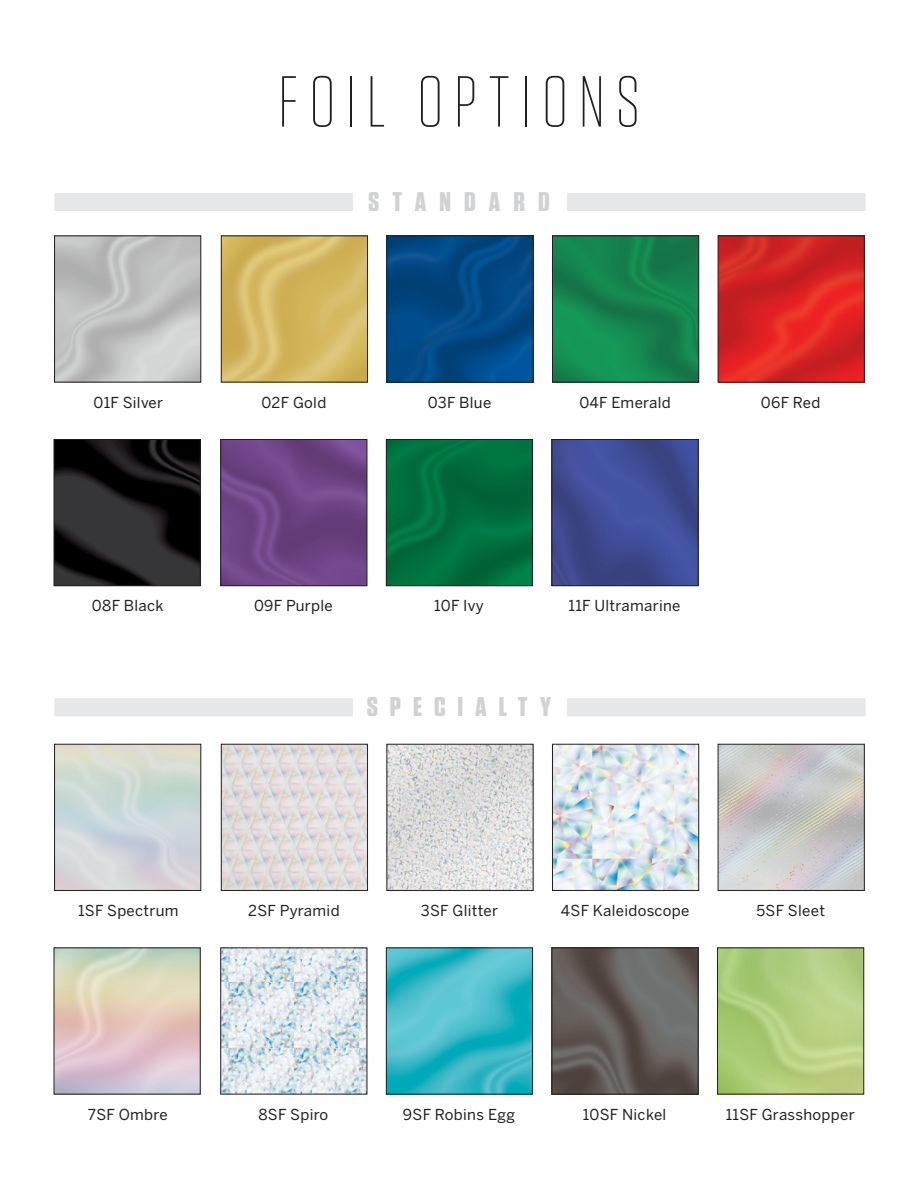
<style>
.page{position:relative;width:918px;height:1188px;background:#fff}
.page>*{position:absolute;margin:0;border:0;box-sizing:border-box;transform-origin:0 0}
.t1{font:200 72px "Tungsten";letter-spacing:.145em;color:#231f20}
.t2{font:700 27px "Tungsten";letter-spacing:.415em;color:#d1d2d4;scale:1.1 1}
.t3{font:700 27px "Tungsten";letter-spacing:.44em;color:#d1d2d4;scale:1.1 1}
.t4{font:15px "Benton Sans";letter-spacing:.02em;color:#231f20}
</style>
<div class="page">
<img style="left:56px;top:441px;width:142px;height:143px">
<div style="left:54px;top:439px;width:146px;height:147px;border:1px solid #231f20"></div>
<div style="left:54px;top:236px;width:147px;height:146px;border:1px solid #231f20"></div>
<div style="left:54px;top:744px;width:147px;height:147px;border:1px solid #231f20"></div>
<img style="left:222px;top:441px;width:143px;height:143px">
<div style="left:220px;top:439px;width:147px;height:147px;border:1px solid #231f20"></div>
<img style="left:222px;top:950px;width:143px;height:142px">
<img style="left:223px;top:238px;width:143px;height:142px">
<div style="left:221px;top:236px;width:147px;height:146px;border:1px solid #231f20"></div>
<img style="left:223px;top:746px;width:143px;height:143px">
<div style="left:221px;top:744px;width:147px;height:147px;border:1px solid #231f20"></div>
<img style="left:388px;top:441px;width:143px;height:143px">
<div style="left:386px;top:439px;width:147px;height:147px;border:1px solid #231f20"></div>
<img style="left:388px;top:950px;width:143px;height:142px">
<div style="left:386px;top:948px;width:147px;height:146px;border:1px solid #231f20"></div>
<img style="left:389px;top:238px;width:142px;height:142px">
<div style="left:387px;top:236px;width:146px;height:146px;border:1px solid #231f20"></div>
<img style="left:389px;top:746px;width:142px;height:143px">
<div style="left:387px;top:744px;width:146px;height:147px;border:1px solid #231f20"></div>
<img style="left:554px;top:441px;width:142px;height:143px">
<div style="left:552px;top:439px;width:146px;height:147px;border:1px solid #231f20"></div>
<img style="left:554px;top:950px;width:142px;height:142px">
<div style="left:552px;top:948px;width:146px;height:146px;border:1px solid #231f20"></div>
<img style="left:554px;top:238px;width:143px;height:142px">
<div style="left:552px;top:236px;width:147px;height:146px;border:1px solid #231f20"></div>
<img style="left:554px;top:746px;width:143px;height:143px">
<div style="left:552px;top:744px;width:147px;height:147px;border:1px solid #231f20"></div>
<img style="left:719px;top:950px;width:143px;height:142px">
<div style="left:717px;top:948px;width:147px;height:146px;border:1px solid #231f20"></div>
<img style="left:720px;top:238px;width:143px;height:142px">
<img style="left:720px;top:746px;width:143px;height:143px">
<div style="left:718px;top:744px;width:147px;height:147px;border:1px solid #231f20"></div>
<div style="left:54px;top:193px;width:299px;height:18px;background:#e6e7e9"></div>
<div style="left:567px;top:193px;width:299px;height:18px;background:#e6e7e9"></div>
<div style="left:54px;top:698px;width:299px;height:18px;background:#e6e7e9"></div>
<div style="left:567px;top:698px;width:299px;height:18px;background:#e6e7e9"></div>
<p class="t1" style="left:278px;top:65px;width:364px">FOIL OPTIONS</p>
<p class="t3" style="left:368px;top:187px;width:167px">STANDARD</p>
<p class="t4" style="left:93px;top:393px;width:71px">01F Silver</p>
<p class="t4" style="left:262px;top:393px;width:66px">02F Gold</p>
<p class="t4" style="left:428px;top:393px;width:65px">03F Blue</p>
<p class="t4" style="left:579px;top:393px;width:93px">04F Emerald</p>
<p class="t4" style="left:761px;top:393px;width:61px">06F Red</p>
<p class="t4" style="left:92px;top:597px;width:73px">08F Black</p>
<p class="t4" style="left:254px;top:597px;width:80px">09F Purple</p>
<p class="t4" style="left:434px;top:597px;width:51px">10F Ivy</p>
<p class="t4" style="left:569px;top:597px;width:113px">11F Ultramarine</p>
<p class="t2" style="left:367px;top:692px;width:169px">SPECIALTY</p>
<p class="t4" style="left:78px;top:902px;width:102px">1SF Spectrum</p>
<p class="t4" style="left:248px;top:902px;width:93px">2SF Pyramid</p>
<p class="t4" style="left:421px;top:902px;width:79px">3SF Glitter</p>
<p class="t4" style="left:561px;top:902px;width:130px">4SF Kaleidoscope</p>
<p class="t4" style="left:757px;top:902px;width:70px">5SF Sleet</p>
<p class="t4" style="left:88px;top:1105px;width:81px">7SF Ombre</p>
<p class="t4" style="left:258px;top:1105px;width:72px">8SF Spiro</p>
<p class="t4" style="left:403px;top:1105px;width:114px">9SF Robins Egg</p>
<p class="t4" style="left:583px;top:1105px;width:85px">10SF Nickel</p>
<p class="t4" style="left:726px;top:1105px;width:131px">11SF Grasshopper</p>
</div>
